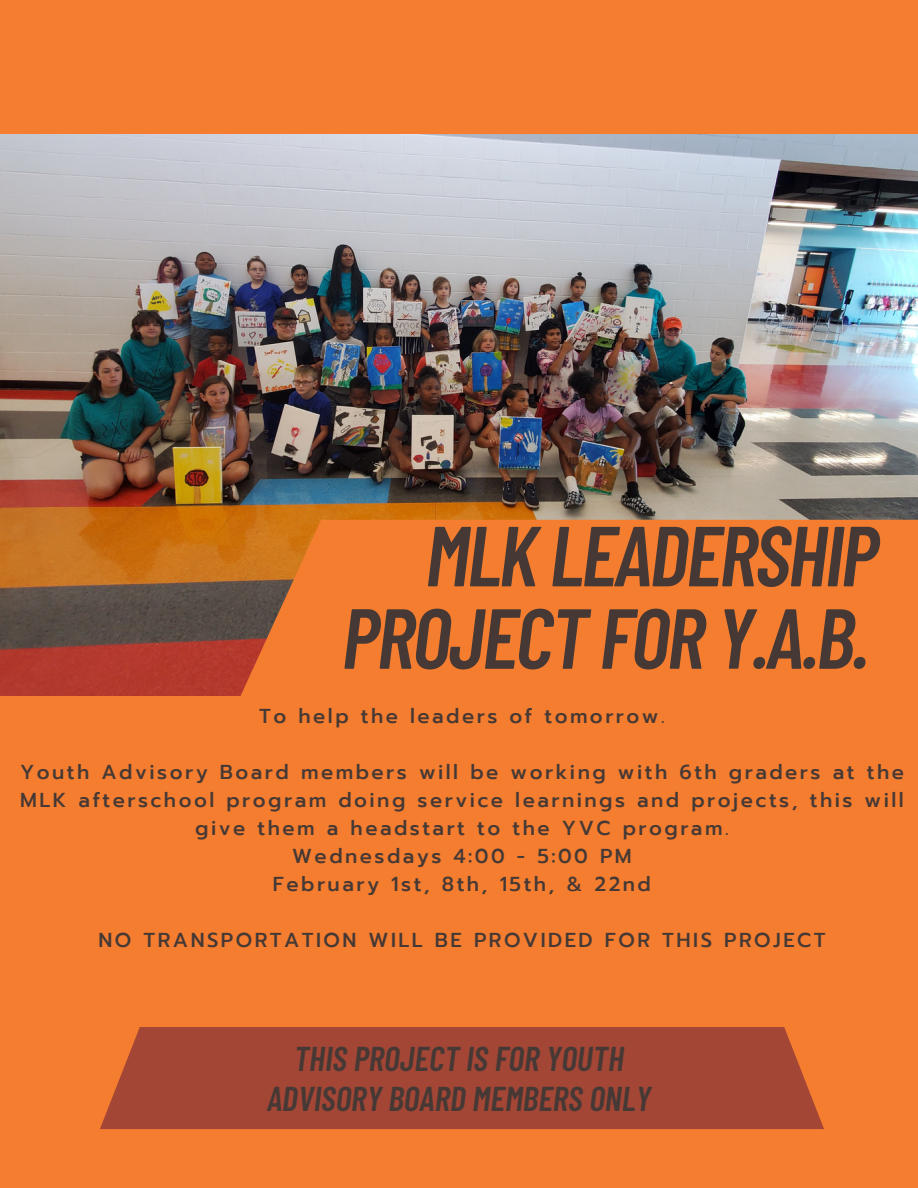
<style>
.page{position:relative;width:918px;height:1188px;background:#f57d2f}
.page>*{position:absolute;margin:0;border:0;box-sizing:border-box;transform-origin:0 0}
.t1{font:italic 600 85.05px/82.5px "Barlow Condensed";letter-spacing:-.03em;color:#463935;text-align:right}
.t2{font:italic 600 34.35px/40.5px "Barlow Condensed";color:#463935;text-align:center}
.t3{font:500 20.1px/28px "Prompt";letter-spacing:.12em;color:#463935;text-align:center}
</style>
<div class="page">
<img style="left:0;top:134px;width:918px;height:561px">
<svg style="left:225px;top:520px;width:693px;height:176px"></svg>
<div style="left:100px;top:1027px;width:724px;height:102px;background:#a34635"></div>
<h1 class="t1" style="left:342px;top:511px;width:538px">MLK LEADERSHIP<br>PROJECT FOR Y.A.B.</h1>
<p class="t3" style="left:259px;top:702px;width:407px">To help the leaders of tomorrow.</p>
<p class="t3" style="left:20px;top:758px;width:885px">Youth Advisory Board members will be working with 6th graders at the MLK afterschool program doing service learnings and projects, this will give them a headstart to the YVC program.<br>Wednesdays 4:00 - 5:00 PM<br>February 1st, 8th, 15th, &amp; 22nd</p>
<p class="t3" style="left:98px;top:927px;width:729px">NO TRANSPORTATION WILL BE PROVIDED FOR THIS PROJECT</p>
<h2 class="t2" style="left:267px;top:1037px;width:385px">THIS PROJECT IS FOR YOUTH<br>ADVISORY BOARD MEMBERS ONLY</h2>
</div>
